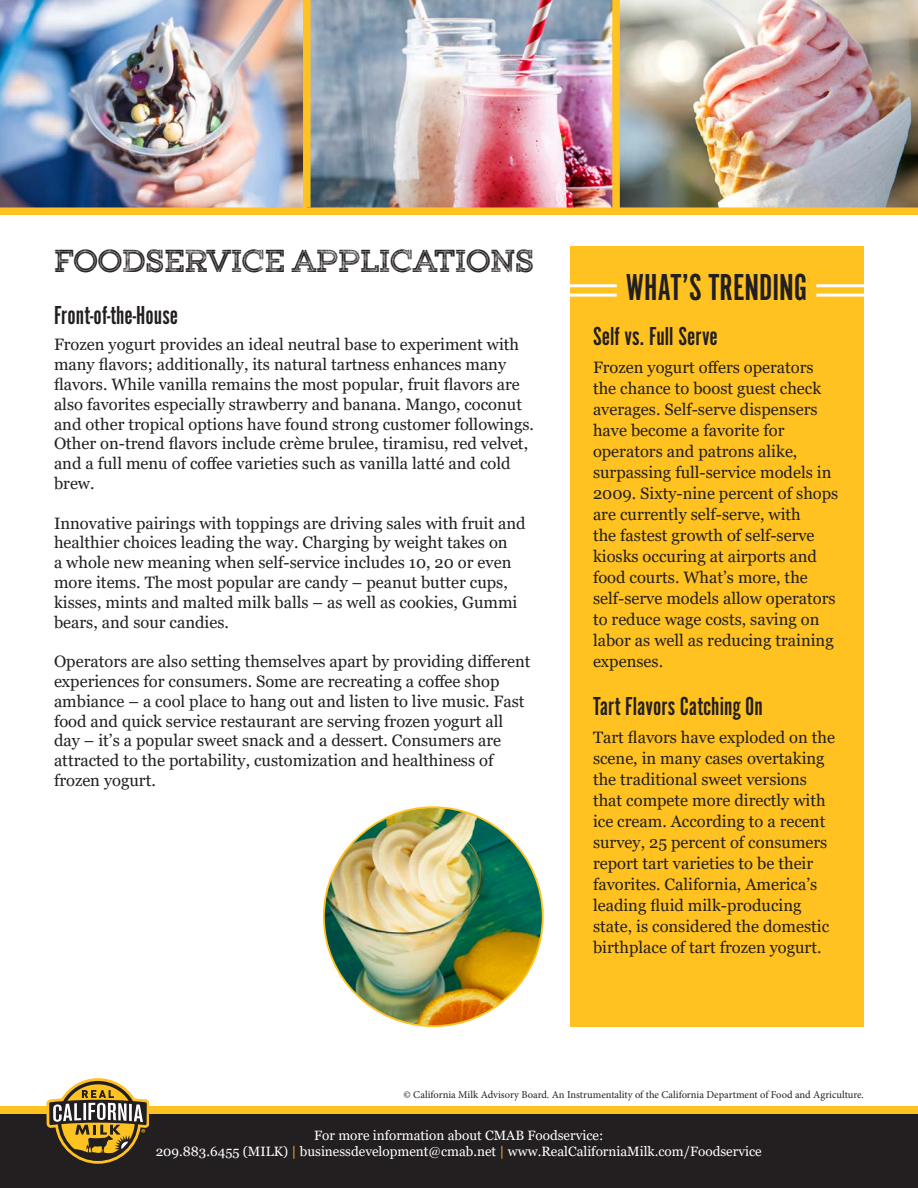
<style>
.page{position:relative;width:918px;height:1188px;background:#fff}
.page>*{position:absolute;margin:0;border:0;box-sizing:border-box;transform-origin:0 0}
.t1{font:39px "Alternate Gothic FS One";color:#231f20}
.t2{font:28.5px "Gist Rough Upr Exbold Two Demo";color:#231f20}
.t3{font:27px "Alternate Gothic FS One";color:#231f20}
.t4{font:16.5px/21px "Georgia";color:#231f20}
.t5{font:13.5px "Georgia";color:#fff}
.t6{font:10.5px "Minion Pro";color:#231f20}
.s1{color:#ffc220}
</style>
<div class="page">
<div style="left:570px;top:247px;width:293px;height:780px;background:#ffc220"></div>
<hr style="left:564px;top:294px;width:53px;height:3px;background:#fff">
<hr style="left:564px;top:284px;width:53px;height:3px;background:#fff">
<hr style="left:816px;top:294px;width:53px;height:3px;background:#fff">
<hr style="left:816px;top:284px;width:53px;height:3px;background:#fff">
<img style="left:311px;top:0;width:607px;height:207px">
<img style="left:0;top:0;width:303px;height:207px">
<div style="left:0;top:207px;width:918px;height:8px;background:#ffc220"></div>
<div style="left:303px;top:0;width:8px;height:207px;background:#ffc220"></div>
<div style="left:612px;top:0;width:8px;height:209px;background:#ffc220"></div>
<img style="left:324px;top:807px;width:219px;height:219px;border-radius:109px">
<div style="left:0;top:1114px;width:918px;height:74px;background:#231f20"></div>
<div style="left:0;top:1106px;width:918px;height:8px;background:#ffc220"></div>
<svg style="left:46px;top:1078px;width:103px;height:86px"></svg>
<p class="t2" style="left:54px;top:243px;width:481px">FOODSERVICE APPLICATIONS</p>
<p class="t3" style="left:54px;top:301px;width:126px">Front-of-the-House</p>
<p class="t4" style="left:54px;top:335px;width:481px;line-height:19.8px">Frozen yogurt provides an ideal neutral base to experiment with many flavors; additionally, its natural tartness enhances many flavors. While vanilla remains the most popular, fruit flavors are also favorites especially strawberry and banana. Mango, coconut and other tropical options have found strong customer followings.<br>Other on-trend flavors include crème brulee, tiramisu, red velvet, and a full menu of coffee varieties such as vanilla latté and cold brew.</p>
<p class="t4" style="left:54px;top:513px;width:473px;line-height:19.8px">Innovative pairings with toppings are driving sales with fruit and healthier choices leading the way. Charging by weight takes on<br>a whole new meaning when self-service includes 10, 20 or even more items. The most popular are candy – peanut butter cups, kisses, mints and malted milk balls – as well as cookies, Gummi bears, and sour candies.</p>
<p class="t4" style="left:54px;top:652px;width:478px;line-height:19.8px">Operators are also setting themselves apart by providing different experiences for consumers. Some are recreating a coffee shop ambiance – a cool place to hang out and listen to live music. Fast food and quick service restaurant are serving frozen yogurt all day – it’s a popular sweet snack and a dessert. Consumers are attracted to the portability, customization and healthiness of frozen yogurt.</p>
<p class="t1" style="left:626px;top:267px;width:183px">WHAT’S TRENDING</p>
<p class="t3" style="left:593px;top:323px;width:126px">Self vs. Full Serve</p>
<p class="t4" style="left:593px;top:357px;width:247px">Frozen yogurt offers operators the chance to boost guest check averages. Self-serve dispensers have become a favorite for operators and patrons alike, surpassing full-service models in<br>2009. Sixty-nine percent of shops are currently self-serve, with<br>the fastest growth of self-serve kiosks occuring at airports and food courts. What’s more, the self-serve models allow operators to reduce wage costs, saving on labor as well as reducing training expenses.</p>
<p class="t3" style="left:593px;top:693px;width:171px">Tart Flavors Catching On</p>
<p class="t4" style="left:593px;top:727px;width:244px">Tart flavors have exploded on the scene, in many cases overtaking the traditional sweet versions that compete more directly with ice cream. According to a recent survey, 25 percent of consumers report tart varieties to be their favorites. California, America’s leading fluid milk-producing state, is considered the domestic birthplace of tart frozen yogurt.</p>
<p class="t6" style="left:404px;top:1088px;width:462px">© California Milk Advisory Board. An Instrumentality of the California Department of Food and Agriculture.</p>
<p class="t5" style="left:314px;top:1127px;width:291px">For more information about CMAB Foodservice:</p>
<p class="t5" style="left:156px;top:1143px;width:607px">209.883.6455 (MILK) <span class="s1">|</span> businessdevelopment@cmab.net <span class="s1">|</span> www.RealCaliforniaMilk.com/Foodservice</p>
</div>
